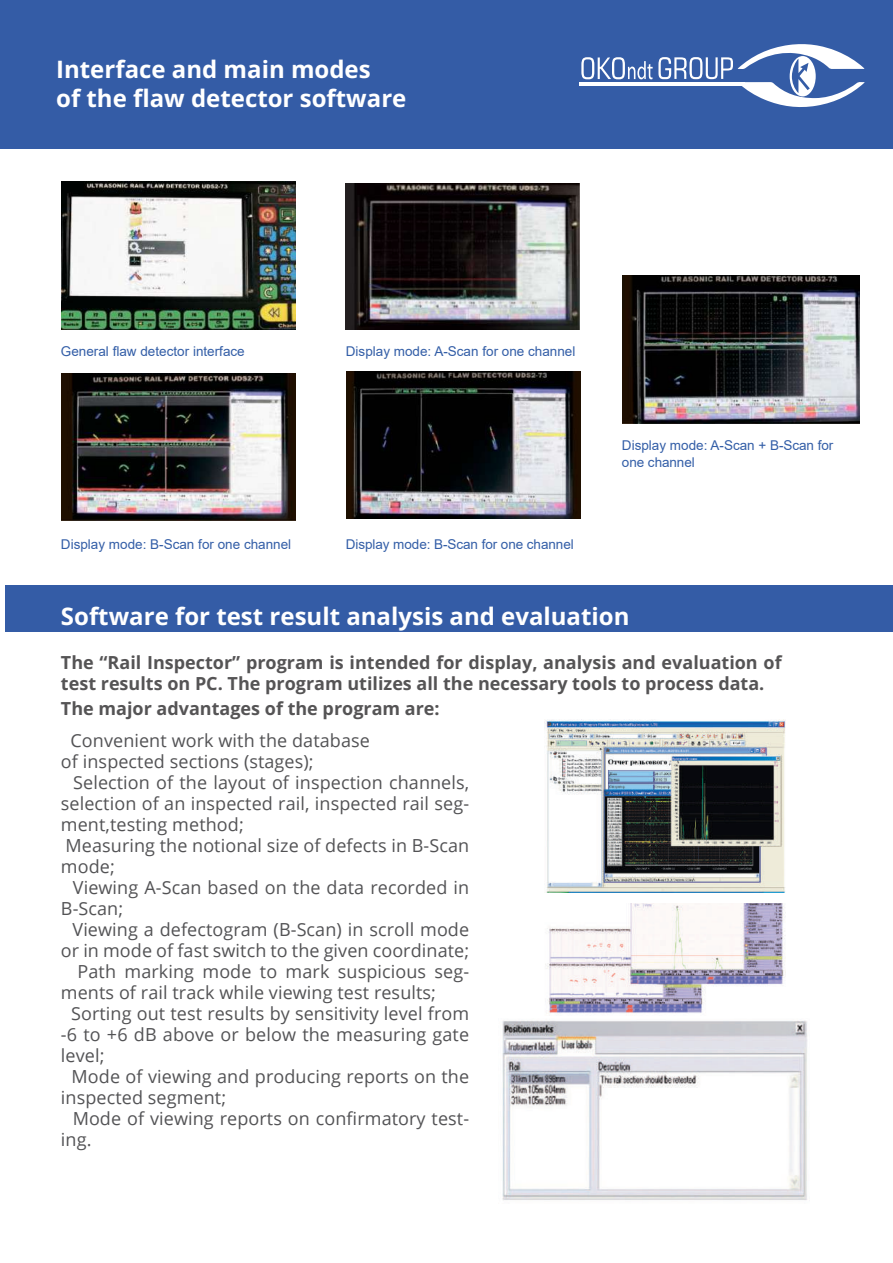
<style>
.page{position:relative;width:893px;height:1263px;background:#fff}
.page>*{position:absolute;margin:0;border:0;box-sizing:border-box;transform-origin:0 0}
.t1{font:700 24px/28.8px "Open Sans";color:#fff}
.t2{font:18px/21px "Open Sans";letter-spacing:.005em;color:#535355}
.t3{font:700 18px/21px "Open Sans";color:#555455}
.t4{font:13.5px/16.5px "Arial";color:#335ea7}
</style>
<div class="page">
<img style="left:545px;top:903px;width:241px;height:111px">
<img style="left:545px;top:719px;width:240px;height:173px">
<img style="left:502px;top:1020px;width:305px;height:180px">
<div style="left:0;top:0;width:893px;height:148px;background:#345ca6"></div>
<div style="left:6px;top:585px;width:887px;height:47px;background:#345ca6"></div>
<hr style="left:580px;top:82px;width:165px;height:4px;background:#fff">
<svg style="left:581px;top:44px;width:284px;height:63px"></svg>
<img style="left:61px;top:181px;width:235px;height:149px">
<img style="left:346px;top:183px;width:234px;height:147px">
<img style="left:61px;top:373px;width:235px;height:147px">
<img style="left:347px;top:372px;width:234px;height:147px">
<img style="left:623px;top:275px;width:236px;height:149px">
<h1 class="t1" style="left:56px;top:55px;width:352px">Interface and main modes<br>of the flaw detector software</h1>
<p class="t4" style="left:61px;top:343px;width:185px">General flaw detector interface</p>
<p class="t4" style="left:346px;top:343px;width:231px">Display mode: A-Scan for one channel</p>
<p class="t4" style="left:61px;top:536px;width:232px">Display mode: B-Scan for one channel</p>
<p class="t4" style="left:346px;top:536px;width:229px">Display mode: B-Scan for one channel</p>
<p class="t4" style="left:622px;top:437px;width:213px">Display mode: A-Scan + B-Scan for one channel</p>
<h1 class="t1" style="left:61px;top:601px;width:570px">Software for test result analysis and evaluation</h1>
<p class="t3" style="left:61px;top:651px;width:722px">The “Rail Inspector” program is intended for display, analysis and evaluation of test results on PC. The program utilizes all the necessary tools to process data.</p>
<p class="t3" style="left:61px;top:698px;width:380px">The major advantages of the program are:</p>
<p class="t2" style="left:61px;top:730px;width:310px;text-indent:10px">Convenient work with the database of inspected sections (stages);</p>
<p class="t2" style="left:61px;top:772px;width:410px;text-indent:12px">Selection of the layout of inspection channels, selection of an inspected rail, inspected rail seg&shy;ment,testing method;<br>Measuring the notional size of defects in B-Scan mode;</p>
<p class="t2" style="left:61px;top:877px;width:410px;text-indent:12px">Viewing A-Scan based on the data recorded in<br>B-Scan;</p>
<p class="t2" style="left:73px;top:919px;width:398px">Viewing a defectogram (B-Scan) in scroll mode</p>
<p class="t2" style="left:61px;top:940px;width:410px">or in mode of fast switch to the given coordinate;</p>
<p class="t2" style="left:78px;top:961px;width:393px">Path marking mode to mark suspicious seg-</p>
<p class="t2" style="left:61px;top:982px;width:377px">ments of rail track while viewing test results;</p>
<p class="t2" style="left:71px;top:1003px;width:399px">Sorting out test results by sensitivity level from</p>
<p class="t2" style="left:61px;top:1024px;width:410px">-6 to +6 dB above or below the measuring gate</p>
<p class="t2" style="left:61px;top:1045px;width:45px">level;</p>
<p class="t2" style="left:72px;top:1066px;width:399px">Mode of viewing and producing reports on the</p>
<p class="t2" style="left:61px;top:1087px;width:167px">inspected segment;</p>
<p class="t2" style="left:73px;top:1108px;width:398px">Mode of viewing reports on confirmatory test-</p>
<p class="t2" style="left:61px;top:1129px;width:32px">ing.</p>
</div>
